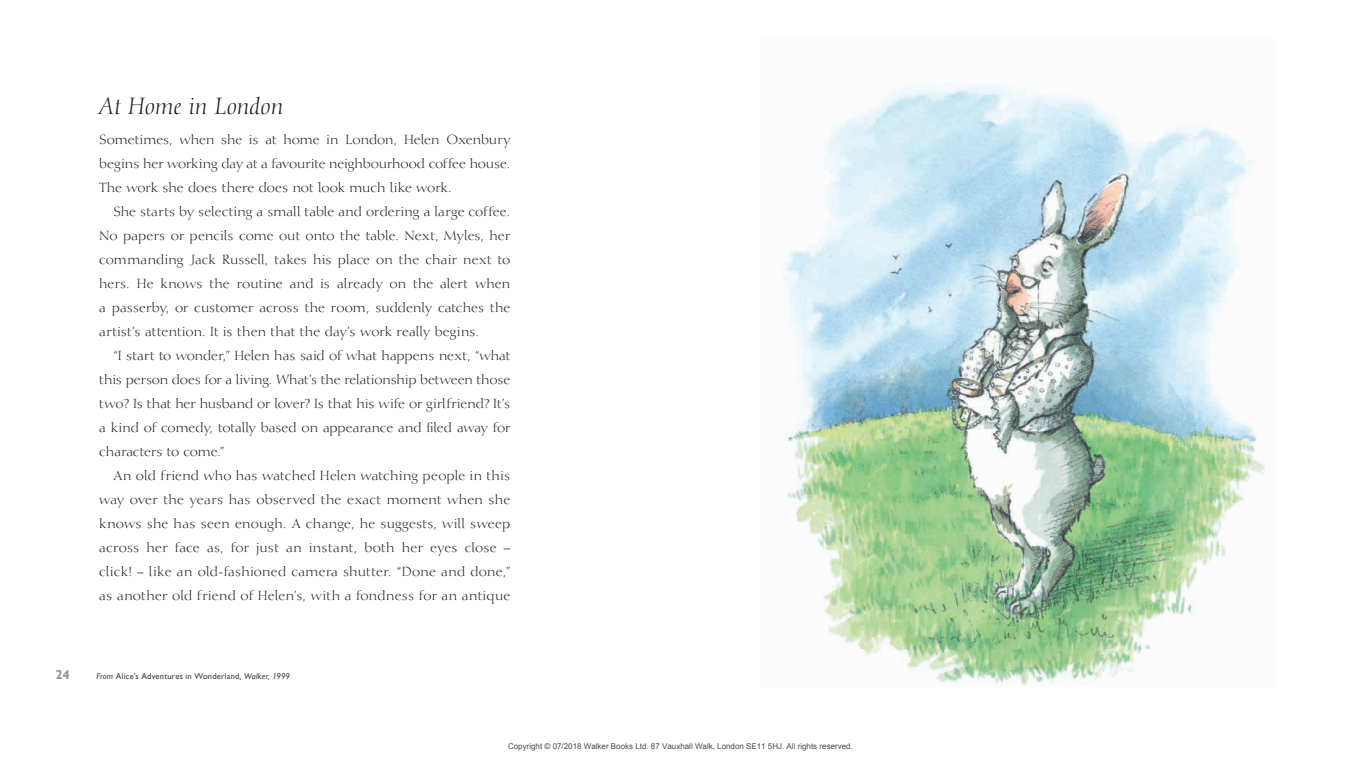
<style>
.page{position:relative;width:1361px;height:766px;background:#fff}
.page>*{position:absolute;margin:0;border:0;box-sizing:border-box;transform-origin:0 0}
.t1{font:italic 23px "Diotima";color:#231f20}
.t2{font:13px/24px "Diotima";letter-spacing:.005em;color:#231f20;text-align:justify}
.t3{font:700 13px "Gill Sans";color:#939598}
.t4{font:8.5px "Gill Sans";letter-spacing:.025em;color:#3e3e3f}
.t5{font:8px "Arial";color:#4a4a4a}
.s1{font-style:italic}
</style>
<div class="page">
<img style="left:783px;top:83px;width:482px;height:602px">
<h1 class="t1" style="left:99px;top:93px;width:186px">At Home in London</h1>
<p class="t2" style="left:99px;top:128px;width:413px">Sometimes, when she is at home in London, Helen Oxenbury begins her working day at a favourite neighbourhood coffee house.<br>The work she does there does not look much like work.</p>
<p class="t2" style="left:99px;top:200px;width:413px;text-indent:14px">She starts by selecting a small table and ordering a large coffee.<br>No papers or pencils come out onto the table. Next, Myles, her commanding Jack Russell, takes his place on the chair next to hers. He knows the routine and is already on the alert when a passerby, or customer across the room, suddenly catches the artist’s attention. It is then that the day’s work really begins.</p>
<p class="t2" style="left:99px;top:344px;width:413px;text-indent:14px">“I start to wonder,” Helen has said of what happens next, “what this person does for a living. What’s the relationship between those two? Is that her husband or lover? Is that his wife or girlfriend? It’s a kind of comedy, totally based on appearance and filed away for characters to come.”</p>
<p class="t2" style="left:99px;top:464px;width:413px;text-indent:14px">An old friend who has watched Helen watching people in this way over the years has observed the exact moment when she knows she has seen enough. A change, he suggests, will sweep across her face as, for just an instant, both her eyes close – click! – like an old-fashioned camera shutter. “Done and done,” as another old friend of Helen’s, with a fondness for an antique</p>
<p class="t3" style="left:55px;top:666px;width:16px">24</p>
<p class="t4" style="left:96px;top:670px;width:195px"><span class="s1">From</span> Alice’s Adventures in Wonderland<span class="s1">, Walker, 1999</span></p>
<p class="t5" style="left:508px;top:740px;width:346px">Copyright © 07/2018 Walker Books Ltd. 87 Vauxhall Walk, London SE11 5HJ. All rights reserved.</p>
</div>
